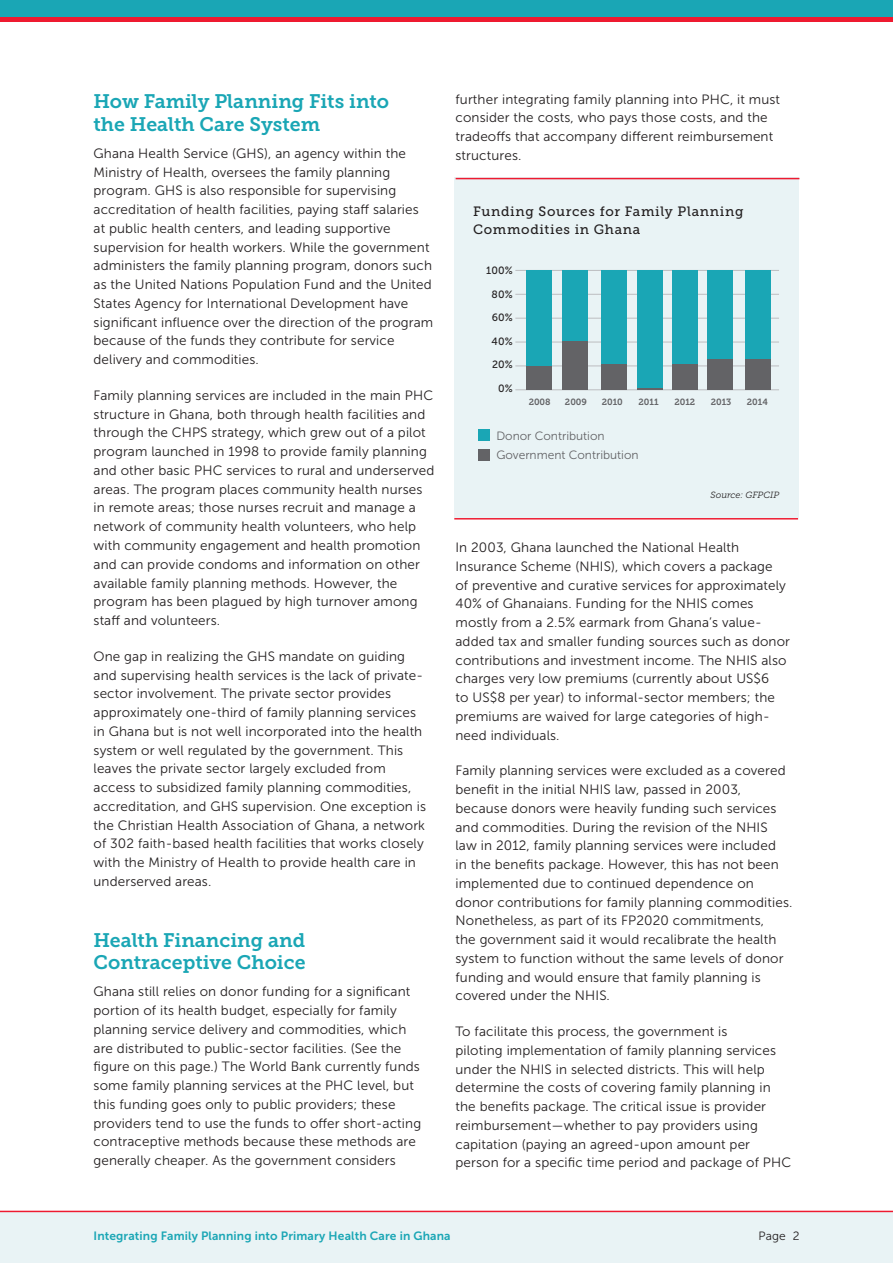
<style>
.page{position:relative;width:893px;height:1263px;background:#fff}
.page>*{position:absolute;margin:0;border:0;box-sizing:border-box;transform-origin:0 0}
.A_head{font:19.5px/22.5px "Museo Slab 700";color:#1aa6b5}
.body_text{font:13.5px/18.8px "Museo Sans 300";letter-spacing:.01em;color:#231f20}
.Step_numbers{font:13.5px/18px "Museo Slab 500";letter-spacing:.05em;color:#231f20}
.t1{font:12px "Museo Sans 700";letter-spacing:.01em;color:#1aa6b5}
.A_head-2{font:12px "Museo Sans 300";color:#636366}
.t2{font:12px "Museo Sans 300";color:#231f20}
.body_text-2{font:10.5px "Museo Sans 500";letter-spacing:.01em;color:#231f20}
.A_head-3{font:9px "Museo Slab 700";color:#636366}
.Callout_box_body{font:italic 9px "Museo Slab 300";color:#231f20}
</style>
<div class="page">
<div style="left:0;top:1212px;width:893px;height:51px;background:#e9f3f5"></div>
<div style="left:0;top:0;width:893px;height:17px;background:#1aa6b5"></div>
<hr style="left:0;top:17px;width:893px;height:4px;background:#ee1a30">
<hr style="left:0;top:1211px;width:893px;height:1px;background:#ee1a30">
<div style="left:454px;top:178px;width:345px;height:340px;background:#e9f3f5"></div>
<hr style="left:456px;top:178px;width:343px;height:1px;background:#ee1a30">
<hr style="left:454px;top:518px;width:344px;height:1px;background:#ee1a30">
<hr style="left:515px;top:389px;width:264px;height:1px;background:#bcbdc0">
<hr style="left:515px;top:366px;width:264px;height:1px;background:#bcbdc0">
<hr style="left:515px;top:342px;width:264px;height:1px;background:#bcbdc0">
<hr style="left:515px;top:318px;width:264px;height:1px;background:#bcbdc0">
<hr style="left:515px;top:294px;width:264px;height:1px;background:#bcbdc0">
<hr style="left:515px;top:270px;width:264px;height:1px;background:#bcbdc0">
<div style="left:526px;top:270px;width:26px;height:120px;background:#636366"></div>
<div style="left:601px;top:270px;width:26px;height:120px;background:#636366"></div>
<div style="left:672px;top:270px;width:25px;height:120px;background:#636366"></div>
<div style="left:562px;top:270px;width:26px;height:120px;background:#636366"></div>
<div style="left:708px;top:270px;width:25px;height:120px;background:#636366"></div>
<div style="left:745px;top:270px;width:26px;height:120px;background:#636366"></div>
<div style="left:526px;top:270px;width:26px;height:96px;background:#1aa6b5"></div>
<div style="left:562px;top:270px;width:26px;height:71px;background:#1aa6b5"></div>
<div style="left:601px;top:270px;width:26px;height:94px;background:#1aa6b5"></div>
<div style="left:637px;top:270px;width:26px;height:118px;background:#1aa6b5"></div>
<div style="left:672px;top:270px;width:25px;height:94px;background:#1aa6b5"></div>
<div style="left:708px;top:270px;width:25px;height:89px;background:#1aa6b5"></div>
<div style="left:745px;top:270px;width:26px;height:89px;background:#1aa6b5"></div>
<div style="left:478px;top:429px;width:11px;height:11px;background:#1aa6b5"></div>
<div style="left:478px;top:449px;width:11px;height:12px;background:#636366"></div>
<p class="A_head" style="left:94px;top:90px;width:297px">How Family Planning Fits into the Health Care System</p>
<p class="body_text" style="left:94px;top:144px;width:341px">Ghana Health Service (GHS), an agency within the Ministry of Health, oversees the family planning program. GHS is also responsible for supervising accreditation of health facilities, paying staff salaries at public health centers, and leading supportive supervision for health workers. While the government administers the family planning program, donors such as the United Nations Population Fund and the United States Agency for International Development have significant influence over the direction of the program because of the funds they contribute for service delivery and commodities.</p>
<p class="body_text" style="left:94px;top:386px;width:342px">Family planning services are included in the main PHC structure in Ghana, both through health facilities and through the CHPS strategy, which grew out of a pilot program launched in 1998 to provide family planning and other basic PHC services to rural and underserved areas. The program places community health nurses in remote areas; those nurses recruit and manage a network of community health volunteers, who help with community engagement and health promotion and can provide condoms and information on other available family planning methods. However, the program has been plagued by high turnover among staff and volunteers.</p>
<p class="body_text" style="left:94px;top:647px;width:334px">One gap in realizing the GHS mandate on guiding and supervising health services is the lack of private&shy;sector involvement. The private sector provides approximately one-third of family planning services in Ghana but is not well incorporated into the health system or well regulated by the government. This leaves the private sector largely excluded from access to subsidized family planning commodities, accreditation, and GHS supervision. One exception is the Christian Health Association of Ghana, a network of 302 faith-based health facilities that works closely with the Ministry of Health to provide health care in underserved areas.</p>
<p class="A_head" style="left:94px;top:929px;width:213px">Health Financing and<br>Contraceptive Choice</p>
<p class="body_text" style="left:94px;top:982px;width:329px">Ghana still relies on donor funding for a significant portion of its health budget, especially for family planning service delivery and commodities, which are distributed to public-sector facilities. (See the figure on this page.) The World Bank currently funds some family planning services at the PHC level, but this funding goes only to public providers; these providers tend to use the funds to offer short-acting contraceptive methods because these methods are generally cheaper. As the government considers</p>
<p class="body_text" style="left:455px;top:90px;width:326px">further integrating family planning into PHC, it must consider the costs, who pays those costs, and the tradeoffs that accompany different reimbursement structures.</p>
<p class="Step_numbers" style="left:473px;top:202px;width:272px">Funding Sources for Family Planning<br>Commodities in Ghana</p>
<p class="body_text-2" style="left:486px;top:265px;width:28px">100%</p>
<p class="body_text-2" style="left:492px;top:288px;width:23px">80%</p>
<p class="body_text-2" style="left:492px;top:312px;width:23px">60%</p>
<p class="body_text-2" style="left:492px;top:335px;width:23px">40%</p>
<p class="body_text-2" style="left:492px;top:359px;width:22px">20%</p>
<p class="body_text-2" style="left:498px;top:383px;width:16px">0%</p>
<p class="A_head-2" style="left:496px;top:429px;width:110px">Donor Contribution</p>
<p class="A_head-2" style="left:496px;top:448px;width:144px">Government Contribution</p>
<p class="A_head-3" style="left:529px;top:397px;width:24px">2008</p>
<p class="A_head-3" style="left:565px;top:397px;width:24px">2009</p>
<p class="A_head-3" style="left:602px;top:397px;width:23px">2010</p>
<p class="A_head-3" style="left:639px;top:397px;width:22px">2011</p>
<p class="A_head-3" style="left:674px;top:397px;width:22px">2012</p>
<p class="A_head-3" style="left:711px;top:397px;width:22px">2013</p>
<p class="A_head-3" style="left:747px;top:397px;width:23px">2014</p>
<p class="Callout_box_body" style="left:711px;top:490px;width:70px">Source: GFPCIP</p>
<p class="body_text" style="left:455px;top:538px;width:336px">In 2003, Ghana launched the National Health Insurance Scheme (NHIS), which covers a package<br>of preventive and curative services for approximately 40% of Ghanaians. Funding for the NHIS comes mostly from a 2.5% earmark from Ghana’s value&shy;added tax and smaller funding sources such as donor contributions and investment income. The NHIS also charges very low premiums (currently about US$6<br>to US$8 per year) to informal-sector members; the premiums are waived for large categories of high&shy;need individuals.</p>
<p class="body_text" style="left:455px;top:761px;width:338px">Family planning services were excluded as a covered benefit in the initial NHIS law, passed in 2003, because donors were heavily funding such services and commodities. During the revision of the NHIS law in 2012, family planning services were included<br>in the benefits package. However, this has not been implemented due to continued dependence on donor contributions for family planning commodities.<br>Nonetheless, as part of its FP2020 commitments,<br>the government said it would recalibrate the health system to function without the same levels of donor funding and would ensure that family planning is covered under the NHIS.</p>
<p class="body_text" style="left:455px;top:1022px;width:337px">To facilitate this process, the government is<br>piloting implementation of family planning services under the NHIS in selected districts. This will help determine the costs of covering family planning in the benefits package. The critical issue is provider reimbursement—whether to pay providers using capitation (paying an agreed-upon amount per person for a specific time period and package of PHC</p>
<p class="t1" style="left:94px;top:1229px;width:359px">Integrating Family Planning into Primary Health Care in Ghana</p>
<p class="t2" style="left:758px;top:1230px;width:42px">Page 2</p>
</div>
